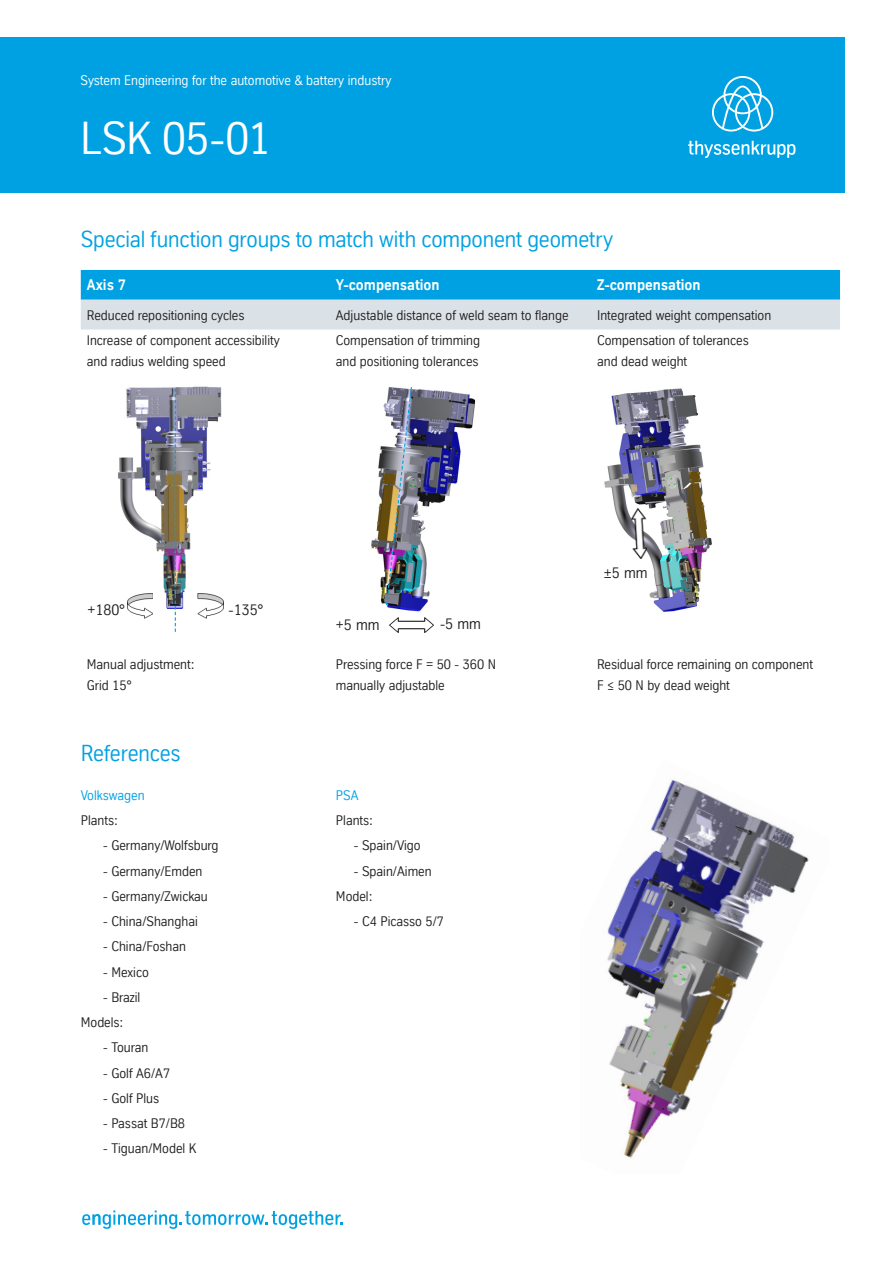
<style>
.page{position:relative;width:893px;height:1263px;background:#fff}
.page>*{position:absolute;margin:0;border:0;box-sizing:border-box;transform-origin:0 0}
.t1{font:45px "TK Type";letter-spacing:-.02em;color:#fff}
.t2{font:22.5px "TK Type";letter-spacing:-.005em;color:#00a1e3}
.t3{font:700 15px "TK Type";color:#fff}
.t4{font:15px "TK Type";color:#231f20}
.t5{font:13.5px/21px "TK Type";color:#231f20}
.t6{font:13.5px "TK Type";color:#fff}
.t7{font:13.5px "TK Type";color:#00a1e3}
</style>
<div class="page">
<svg style="left:81px;top:270px;width:759px;height:59px;background:#6cc1e5"></svg>
<div style="left:0;top:37px;width:845px;height:156px;background:#00a1e3"></div>
<svg style="left:712px;top:76px;width:61px;height:56px"></svg>
<svg style="left:688px;top:141px;width:107px;height:17px"></svg>
<svg style="left:82px;top:1210px;width:261px;height:19px"></svg>
<img style="left:607px;top:779px;width:202px;height:379px">
<img style="left:118px;top:386px;width:106px;height:226px">
<img style="left:371px;top:389px;width:105px;height:223px">
<img style="left:198px;top:593px;width:25px;height:25px">
<img style="left:128px;top:593px;width:25px;height:25px">
<img style="left:604px;top:388px;width:108px;height:224px">
<img style="left:389px;top:617px;width:45px;height:16px">
<img style="left:631px;top:508px;width:15px;height:51px">
<svg style="left:175px;top:389px;width:1px;height:243px"></svg>
<img style="left:385px;top:387px;width:28px;height:219px">
<p class="t6" style="left:81px;top:73px;width:312px">System Engineering for the automotive &amp; battery industry</p>
<p class="t1" style="left:80px;top:113px;width:192px">LSK 05-01</p>
<p class="t2" style="left:81px;top:227px;width:534px">Special function groups to match with component geometry</p>
<p class="t3" style="left:87px;top:277px;width:41px">Axis 7</p>
<p class="t3" style="left:336px;top:277px;width:105px">Y-compensation</p>
<p class="t3" style="left:597px;top:277px;width:105px">Z-compensation</p>
<p class="t5" style="left:87px;top:304px;width:159px">Reduced repositioning cycles</p>
<p class="t5" style="left:336px;top:304px;width:234px">Adjustable distance of weld seam to flange</p>
<p class="t5" style="left:597px;top:304px;width:176px">Integrated weight compensation</p>
<p class="t5" style="left:87px;top:330px;width:195px">Increase of component accessibility and radius welding speed</p>
<p class="t5" style="left:336px;top:330px;width:146px">Compensation of trimming and positioning tolerances</p>
<p class="t5" style="left:597px;top:330px;width:153px">Compensation of tolerances and dead weight</p>
<p class="t4" style="left:88px;top:601px;width:39px">+180°</p>
<p class="t4" style="left:229px;top:601px;width:36px">-135°</p>
<p class="t4" style="left:336px;top:617px;width:45px">+5 mm</p>
<p class="t4" style="left:440px;top:615px;width:42px">-5 mm</p>
<p class="t4" style="left:604px;top:564px;width:45px">±5 mm</p>
<p class="t5" style="left:87px;top:654px;width:109px">Manual adjustment:<br>Grid 15°</p>
<p class="t5" style="left:336px;top:654px;width:162px">Pressing force F = 50 - 360 N manually adjustable</p>
<p class="t5" style="left:597px;top:654px;width:217px">Residual force remaining on component<br>F ≤ 50 N by dead weight</p>
<p class="t2" style="left:81px;top:740px;width:101px">References</p>
<p class="t7" style="left:81px;top:787px;width:65px">Volkswagen</p>
<p class="t5" style="left:81px;top:810px;width:39px">Plants:</p>
<p class="t5" style="left:103px;top:835px;width:117px">- Germany/Wolfsburg</p>
<p class="t5" style="left:103px;top:860px;width:101px">- Germany/Emden</p>
<p class="t5" style="left:103px;top:886px;width:106px">- Germany/Zwickau</p>
<p class="t5" style="left:103px;top:911px;width:96px">- China/Shanghai</p>
<p class="t5" style="left:103px;top:936px;width:84px">- China/Foshan</p>
<p class="t5" style="left:103px;top:961px;width:47px">- Mexico</p>
<p class="t5" style="left:103px;top:987px;width:39px">- Brazil</p>
<p class="t5" style="left:81px;top:1012px;width:44px">Models:</p>
<p class="t5" style="left:103px;top:1037px;width:47px">- Touran</p>
<p class="t5" style="left:103px;top:1062px;width:68px">- Golf A6/A7</p>
<p class="t5" style="left:103px;top:1088px;width:57px">- Golf Plus</p>
<p class="t5" style="left:103px;top:1113px;width:83px">- Passat B7/B8</p>
<p class="t5" style="left:103px;top:1138px;width:95px">- Tiguan/Model K</p>
<p class="t7" style="left:336px;top:787px;width:24px">PSA</p>
<p class="t5" style="left:336px;top:810px;width:39px">Plants:</p>
<p class="t5" style="left:354px;top:835px;width:68px">- Spain/Vigo</p>
<p class="t5" style="left:354px;top:860px;width:79px">- Spain/Aimen</p>
<p class="t5" style="left:336px;top:886px;width:38px">Model:</p>
<p class="t5" style="left:354px;top:911px;width:92px">- C4 Picasso 5/7</p>
</div>
